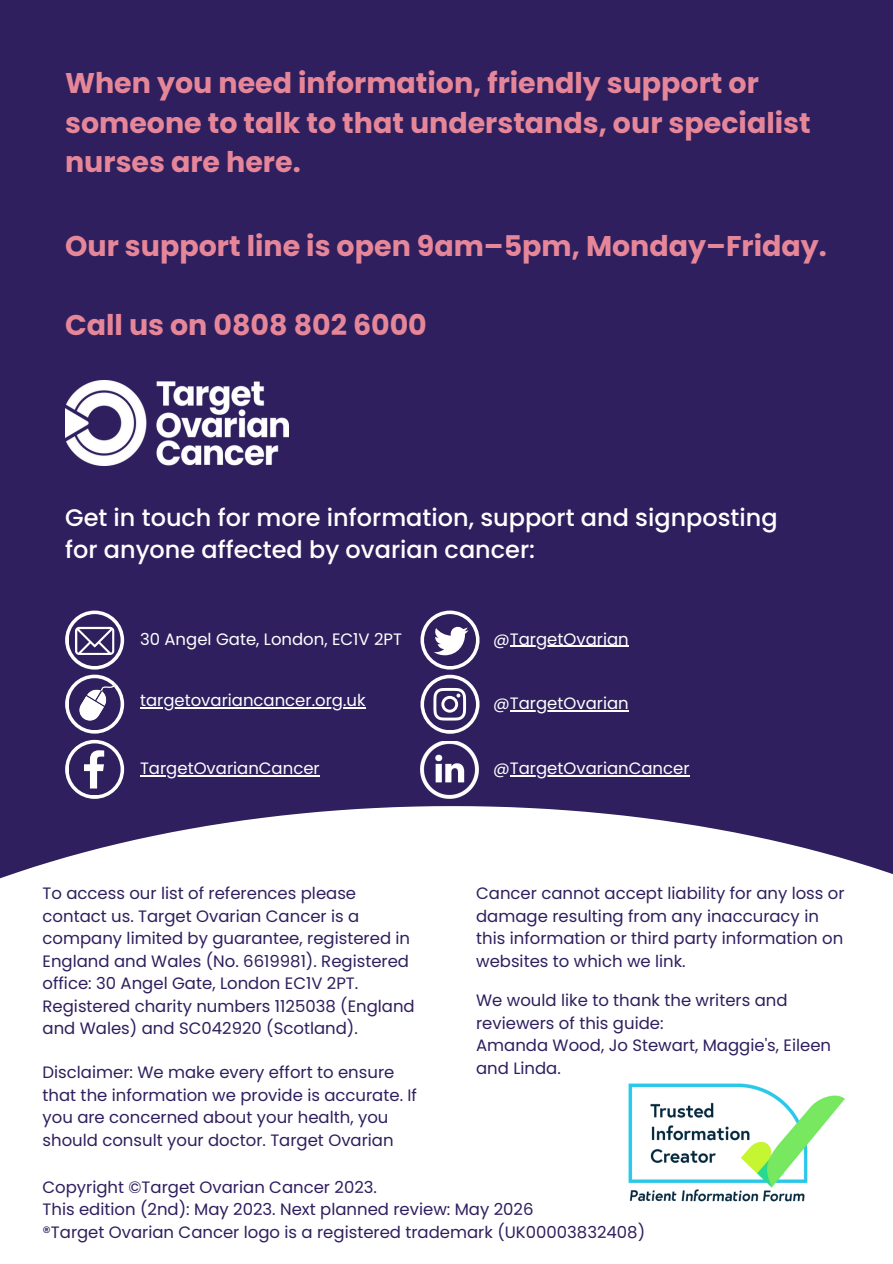
<style>
.page{position:relative;width:893px;height:1264px;background:#fff}
.page>*{position:absolute;margin:0;border:0;box-sizing:border-box;transform-origin:0 0}
.t1{font:700 28.5px/39.3px "Poppins";color:#e68699}
.t2{font:500 24px/32.5px "Poppins";color:#fff}
.t3{font:16.5px/22.5px "Poppins";color:#2f1f5e}
.t4{font:16.5px "Poppins";color:#fff}
</style>
<div class="page">
<div style="left:0;top:0;width:892px;height:1262px;background:#2f1f5e"></div>
<div style="left:0;top:806px;width:892px;height:456px;background:#fff"></div>
<img style="left:614px;top:1078px;width:238px;height:131px">
<img style="left:65px;top:381px;width:224px;height:84px">
<svg style="left:65px;top:674px;width:59px;height:59px"></svg>
<div style="left:69px;top:678px;width:52px;height:52px;background:#2f1f5e;border-radius:50%"></div>
<svg style="left:65px;top:740px;width:59px;height:58px"></svg>
<div style="left:69px;top:743px;width:52px;height:52px;background:#2f1f5e;border-radius:50%"></div>
<svg style="left:84px;top:750px;width:20px;height:38px"></svg>
<img style="left:77px;top:682px;width:41px;height:39px">
<svg style="left:65px;top:610px;width:59px;height:59px"></svg>
<div style="left:69px;top:614px;width:52px;height:52px;background:#2f1f5e;border-radius:50%"></div>
<svg style="left:75px;top:627px;width:39px;height:28px"></svg>
<hr style="left:140px;top:707px;width:225px;height:1px;background:#fff">
<hr style="left:140px;top:775px;width:179px;height:1px;background:#fff">
<svg style="left:420px;top:610px;width:59px;height:59px"></svg>
<div style="left:424px;top:614px;width:52px;height:52px;background:#2f1f5e;border-radius:50%"></div>
<svg style="left:420px;top:674px;width:59px;height:59px"></svg>
<div style="left:424px;top:678px;width:52px;height:52px;background:#2f1f5e;border-radius:50%"></div>
<svg style="left:433px;top:688px;width:33px;height:32px"></svg>
<svg style="left:434px;top:626px;width:34px;height:29px"></svg>
<img style="left:420px;top:741px;width:59px;height:57px">
<hr style="left:510px;top:645px;width:118px;height:2px;background:#fff">
<hr style="left:510px;top:710px;width:118px;height:1px;background:#fff">
<hr style="left:510px;top:775px;width:179px;height:1px;background:#fff">
<p class="t1" style="left:65px;top:64px;width:747px">When you need information, friendly support or someone to talk to that understands, our specialist nurses are here.</p>
<p class="t1" style="left:65px;top:226px;width:763px">Our support line is open 9am–5pm, Monday–Friday.</p>
<p class="t1" style="left:65px;top:305px;width:363px">Call us on 0808 802 6000</p>
<p class="t2" style="left:65px;top:501px;width:714px">Get in touch for more information, support and signposting for anyone affected by ovarian cancer:</p>
<p class="t4" style="left:140px;top:627px;width:263px">30 Angel Gate, London, EC1V 2PT</p>
<p class="t4" style="left:493px;top:627px;width:137px">@TargetOvarian</p>
<p class="t4" style="left:140px;top:688px;width:227px">targetovariancancer.org.uk</p>
<p class="t4" style="left:140px;top:756px;width:181px">TargetOvarianCancer</p>
<p class="t4" style="left:493px;top:691px;width:137px">@TargetOvarian</p>
<p class="t4" style="left:493px;top:757px;width:198px">@TargetOvarianCancer</p>
<p class="t3" style="left:43px;top:882px;width:374px">To access our list of references please contact us. Target Ovarian Cancer is a company limited by guarantee, registered in England and Wales (No. 6619981). Registered office: 30 Angel Gate, London EC1V 2PT.<br>Registered charity numbers 1125038 (England and Wales) and SC042920 (Scotland).</p>
<p class="t3" style="left:43px;top:1061px;width:376px">Disclaimer: We make every effort to ensure that the information we provide is accurate. If you are concerned about your health, you should consult your doctor. Target Ovarian</p>
<p class="t3" style="left:43px;top:1175px;width:336px">Copyright ©Target Ovarian Cancer 2023.</p>
<p class="t3" style="left:43px;top:1198px;width:492px">This edition (2nd): May 2023. Next planned review: May 2026</p>
<p class="t3" style="left:43px;top:1220px;width:604px">®Target Ovarian Cancer logo is a registered trademark (UK00003832408)</p>
<p class="t3" style="left:476px;top:882px;width:370px">Cancer cannot accept liability for any loss or damage resulting from any inaccuracy in this information or third party information on websites to which we link.</p>
<p class="t3" style="left:476px;top:989px;width:313px">We would like to thank the writers and reviewers of this guide:</p>
<p class="t3" style="left:476px;top:1034px;width:356px">Amanda Wood, Jo Stewart, Maggie's, Eileen and Linda.</p>
</div>
